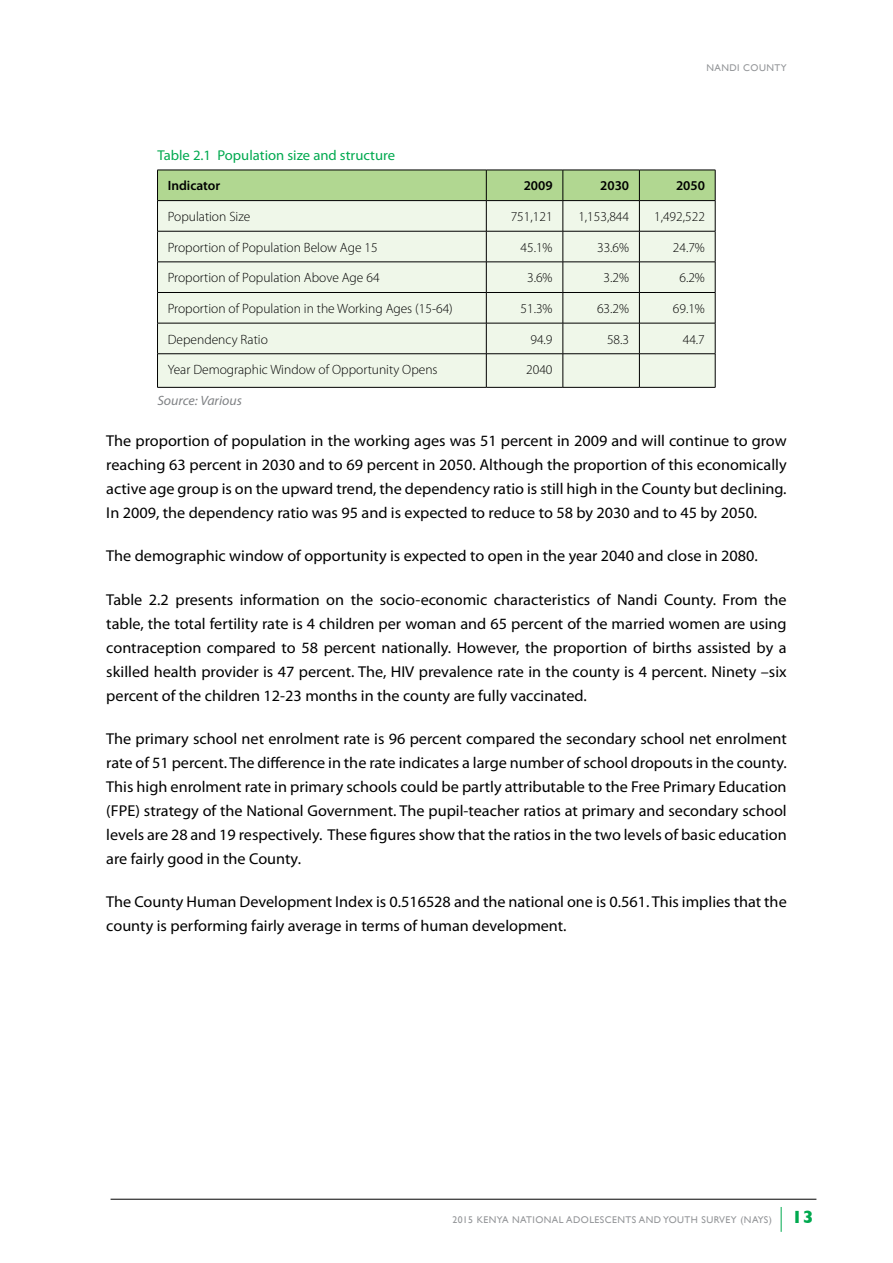
<style>
.page{position:relative;width:893px;height:1263px;background:#fff}
.page>*{position:absolute;margin:0;border:0;box-sizing:border-box;transform-origin:0 0}
.t1{font:15.75px/24px "Myriad Pro";color:#000;text-align:justify}
.t2{font:14.25px "Myriad Pro";color:#00a94f}
.t3{font:300 13.5px "Myriad Pro";color:#000}
.t4{font:600 13.5px "Myriad Pro";color:#000}
.t5{font:italic 13.5px "Myriad Pro";color:#808285}
.t6{font:9.75px "Gill Sans";letter-spacing:.045em;color:#939598}
.s1{font-weight:700;font-size:18px;color:#00a94f}
</style>
<div class="page">
<hr style="left:111px;top:1199px;width:705px;height:1px;background:#000">
<svg style="left:781px;top:1207px;width:1px;height:25px"></svg>
<div style="left:158px;top:171px;width:557px;height:29px;background:#b1d791"></div>
<div style="left:158px;top:201px;width:557px;height:186px;background:#eff7e9"></div>
<hr style="left:157px;top:170px;width:329px;height:1px;background:#000">
<hr style="left:157px;top:170px;width:1px;height:30px;background:#000">
<hr style="left:486px;top:170px;width:77px;height:1px;background:#000">
<hr style="left:486px;top:170px;width:1px;height:30px;background:#000">
<hr style="left:563px;top:170px;width:76px;height:1px;background:#000">
<hr style="left:563px;top:170px;width:1px;height:30px;background:#000">
<hr style="left:639px;top:170px;width:76px;height:1px;background:#000">
<hr style="left:639px;top:170px;width:1px;height:30px;background:#000">
<hr style="left:715px;top:170px;width:1px;height:30px;background:#000">
<hr style="left:157px;top:200px;width:329px;height:1px;background:#000">
<hr style="left:157px;top:201px;width:1px;height:30px;background:#000">
<hr style="left:486px;top:200px;width:77px;height:1px;background:#000">
<hr style="left:486px;top:201px;width:1px;height:30px;background:#000">
<hr style="left:563px;top:200px;width:76px;height:1px;background:#000">
<hr style="left:563px;top:201px;width:1px;height:30px;background:#000">
<hr style="left:639px;top:200px;width:76px;height:1px;background:#000">
<hr style="left:639px;top:201px;width:1px;height:30px;background:#000">
<hr style="left:715px;top:201px;width:1px;height:30px;background:#000">
<hr style="left:157px;top:231px;width:329px;height:1px;background:#000">
<hr style="left:157px;top:231px;width:1px;height:31px;background:#000">
<hr style="left:486px;top:231px;width:77px;height:1px;background:#000">
<hr style="left:486px;top:231px;width:1px;height:31px;background:#000">
<hr style="left:563px;top:231px;width:76px;height:1px;background:#000">
<hr style="left:563px;top:231px;width:1px;height:31px;background:#000">
<hr style="left:639px;top:231px;width:76px;height:1px;background:#000">
<hr style="left:639px;top:231px;width:1px;height:31px;background:#000">
<hr style="left:715px;top:231px;width:1px;height:31px;background:#000">
<hr style="left:157px;top:262px;width:329px;height:1px;background:#000">
<hr style="left:157px;top:262px;width:1px;height:30px;background:#000">
<hr style="left:486px;top:262px;width:77px;height:1px;background:#000">
<hr style="left:486px;top:262px;width:1px;height:30px;background:#000">
<hr style="left:563px;top:262px;width:76px;height:1px;background:#000">
<hr style="left:563px;top:262px;width:1px;height:30px;background:#000">
<hr style="left:639px;top:262px;width:76px;height:1px;background:#000">
<hr style="left:639px;top:262px;width:1px;height:30px;background:#000">
<hr style="left:715px;top:262px;width:1px;height:30px;background:#000">
<hr style="left:157px;top:292px;width:329px;height:1px;background:#000">
<hr style="left:157px;top:293px;width:1px;height:30px;background:#000">
<hr style="left:486px;top:292px;width:77px;height:1px;background:#000">
<hr style="left:486px;top:293px;width:1px;height:30px;background:#000">
<hr style="left:563px;top:292px;width:76px;height:1px;background:#000">
<hr style="left:563px;top:293px;width:1px;height:30px;background:#000">
<hr style="left:639px;top:292px;width:76px;height:1px;background:#000">
<hr style="left:639px;top:293px;width:1px;height:30px;background:#000">
<hr style="left:715px;top:293px;width:1px;height:30px;background:#000">
<hr style="left:157px;top:323px;width:329px;height:1px;background:#000">
<hr style="left:157px;top:323px;width:1px;height:31px;background:#000">
<hr style="left:486px;top:323px;width:77px;height:1px;background:#000">
<hr style="left:486px;top:323px;width:1px;height:31px;background:#000">
<hr style="left:563px;top:323px;width:76px;height:1px;background:#000">
<hr style="left:563px;top:323px;width:1px;height:31px;background:#000">
<hr style="left:639px;top:323px;width:76px;height:1px;background:#000">
<hr style="left:639px;top:323px;width:1px;height:31px;background:#000">
<hr style="left:715px;top:323px;width:1px;height:31px;background:#000">
<hr style="left:157px;top:353px;width:329px;height:1px;background:#000">
<hr style="left:157px;top:354px;width:1px;height:33px;background:#000">
<hr style="left:486px;top:353px;width:77px;height:1px;background:#000">
<hr style="left:486px;top:354px;width:1px;height:33px;background:#000">
<hr style="left:563px;top:353px;width:76px;height:1px;background:#000">
<hr style="left:563px;top:354px;width:1px;height:33px;background:#000">
<hr style="left:639px;top:353px;width:76px;height:1px;background:#000">
<hr style="left:639px;top:354px;width:1px;height:33px;background:#000">
<hr style="left:715px;top:354px;width:1px;height:33px;background:#000">
<hr style="left:157px;top:387px;width:329px;height:1px;background:#000">
<hr style="left:486px;top:387px;width:77px;height:1px;background:#000">
<hr style="left:563px;top:387px;width:76px;height:1px;background:#000">
<hr style="left:639px;top:387px;width:76px;height:1px;background:#000">
<p class="t6" style="left:706px;top:61px;width:82px">NANDI COUNTY</p>
<p class="t2" style="left:157px;top:146px;width:239px">Table 2.1 Population size and structure</p>
<p class="t4" style="left:168px;top:177px;width:54px">Indicator</p>
<p class="t4" style="left:524px;top:177px;width:30px">2009</p>
<p class="t4" style="left:600px;top:177px;width:30px">2030</p>
<p class="t4" style="left:676px;top:177px;width:30px">2050</p>
<p class="t3" style="left:168px;top:208px;width:84px">Population Size</p>
<p class="t3" style="left:511px;top:208px;width:43px">751,121</p>
<p class="t3" style="left:578px;top:208px;width:52px">1,153,844</p>
<p class="t3" style="left:654px;top:208px;width:52px">1,492,522</p>
<p class="t3" style="left:168px;top:239px;width:211px">Proportion of Population Below Age 15</p>
<p class="t3" style="left:520px;top:239px;width:34px">45.1%</p>
<p class="t3" style="left:597px;top:239px;width:34px">33.6%</p>
<p class="t3" style="left:673px;top:239px;width:34px">24.7%</p>
<p class="t3" style="left:168px;top:270px;width:213px">Proportion of Population Above Age 64</p>
<p class="t3" style="left:527px;top:270px;width:27px">3.6%</p>
<p class="t3" style="left:604px;top:270px;width:27px">3.2%</p>
<p class="t3" style="left:679px;top:270px;width:27px">6.2%</p>
<p class="t3" style="left:168px;top:300px;width:287px">Proportion of Population in the Working Ages (15-64)</p>
<p class="t3" style="left:520px;top:300px;width:34px">51.3%</p>
<p class="t3" style="left:597px;top:300px;width:34px">63.2%</p>
<p class="t3" style="left:673px;top:300px;width:34px">69.1%</p>
<p class="t3" style="left:168px;top:331px;width:102px">Dependency Ratio</p>
<p class="t3" style="left:530px;top:331px;width:24px">94.9</p>
<p class="t3" style="left:607px;top:331px;width:24px">58.3</p>
<p class="t3" style="left:683px;top:331px;width:24px">44.7</p>
<p class="t3" style="left:168px;top:361px;width:271px">Year Demographic Window of Opportunity Opens</p>
<p class="t3" style="left:526px;top:361px;width:28px">2040</p>
<p class="t5" style="left:157px;top:392px;width:86px">Source: Various</p>
<p class="t1" style="left:106px;top:429px;width:682px">The proportion of population in the working ages was 51 percent in 2009 and will continue to grow reaching 63 percent in 2030 and to 69 percent in 2050. Although the proportion of this economically active age group is on the upward trend, the dependency ratio is still high in the County but declining.<br>In 2009, the dependency ratio was 95 and is expected to reduce to 58 by 2030 and to 45 by 2050.</p>
<p class="t1" style="left:106px;top:544px;width:653px">The demographic window of opportunity is expected to open in the year 2040 and close in 2080.</p>
<p class="t1" style="left:106px;top:587px;width:682px">Table 2.2 presents information on the socio-economic characteristics of Nandi County. From the table, the total fertility rate is 4 children per woman and 65 percent of the married women are using contraception compared to 58 percent nationally. However, the proportion of births assisted by a skilled health provider is 47 percent. The, HIV prevalence rate in the county is 4 percent. Ninety –six percent of the children 12-23 months in the county are fully vaccinated.</p>
<p class="t1" style="left:106px;top:726px;width:682px">The primary school net enrolment rate is 96 percent compared the secondary school net enrolment rate of 51 percent. The difference in the rate indicates a large number of school dropouts in the county.<br>This high enrolment rate in primary schools could be partly attributable to the Free Primary Education (FPE) strategy of the National Government. The pupil-teacher ratios at primary and secondary school levels are 28 and 19 respectively. These figures show that the ratios in the two levels of basic education are fairly good in the County.</p>
<p class="t1" style="left:106px;top:889px;width:682px">The County Human Development Index is 0.516528 and the national one is 0.561. This implies that the county is performing fairly average in terms of human development.</p>
<p class="t6" style="left:452px;top:1214px;width:362px">2015 KENYA NATIONAL ADOLESCENTS AND YOUTH SURVEY (NAYS) <span class="s1">13</span></p>
</div>
